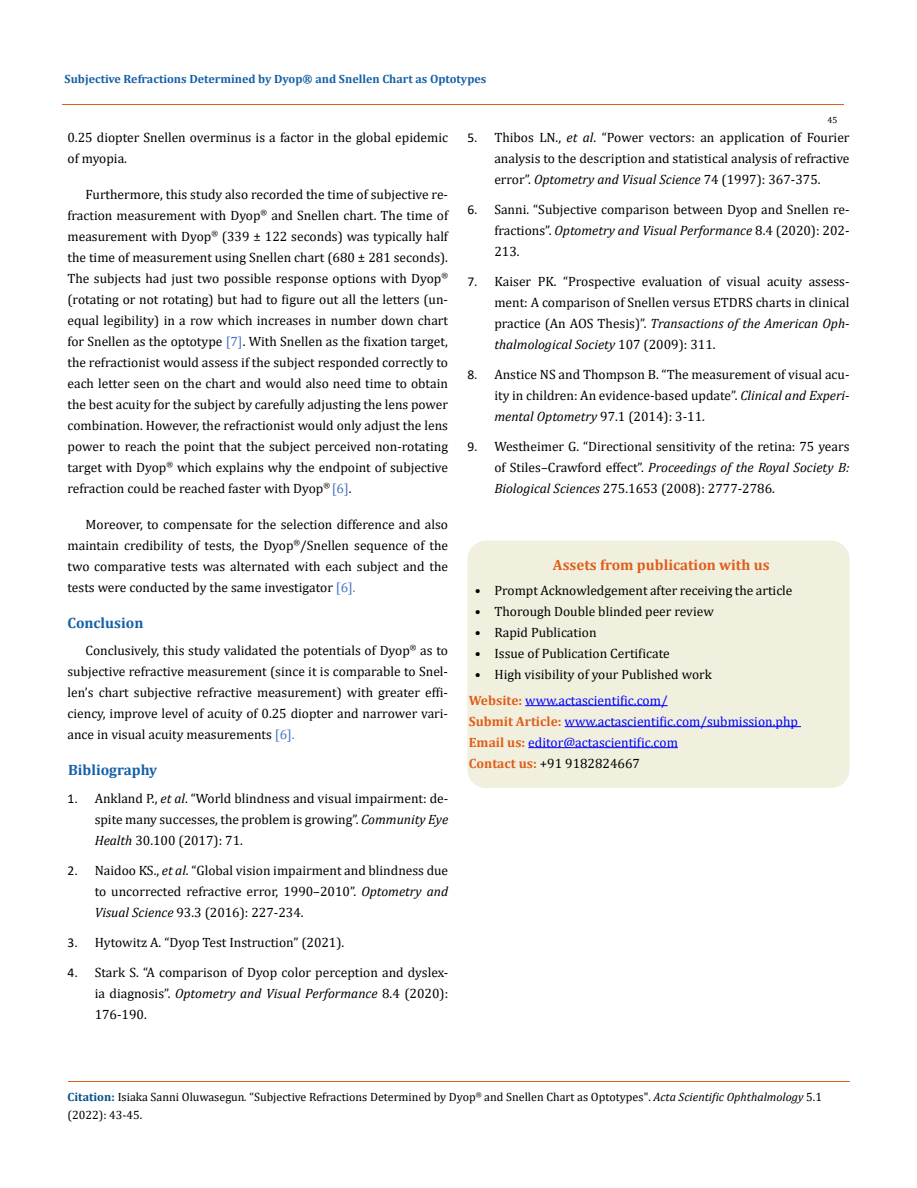
<style>
.page{position:relative;width:917px;height:1188px;background:#fff}
.page>*{position:absolute;margin:0;border:0;box-sizing:border-box;transform-origin:0 0}
.t1{font:700 15px "Cambria";color:#e05d1a}
.t2{font:700 15px "Cambria";color:#1560a6}
.t3{font:13.5px/21px "Cambria";color:#000;text-align:justify}
.t4{font:13.5px/21px "Cambria";color:#00f}
.t5{font:12px/18px "Cambria";color:#000}
.t6{font:700 12px "Cambria";color:#1560a6}
.t7{font:9px "Cambria";color:#000}
.s1{color:#4472c4}
.s2{font-family:"Calibri"}
.s3{font-style:italic}
.s4{font-weight:700;color:#e05d1a}
.s5{color:#000}
.s6{font-weight:700;color:#035089}
</style>
<div class="page">
<hr style="left:62px;top:104px;width:781px;height:1px;background:#e05d1a">
<hr style="left:68px;top:1082px;width:781px;height:1px;background:#e05d1a">
<div style="left:468px;top:541px;width:380px;height:246px;background:#f1f0de;border-radius:18px"></div>
<div style="left:467px;top:541px;width:382px;height:247px;border:2px solid #f1f0de;border-radius:18px"></div>
<hr style="left:525px;top:705px;width:142px;height:1px;background:#00f">
<hr style="left:564px;top:726px;width:237px;height:1px;background:#00f">
<hr style="left:528px;top:747px;width:150px;height:1px;background:#00f">
<p class="t6" style="left:65px;top:70px;width:423px">Subjective Refractions Determined by Dyop® and Snellen Chart as Optotypes</p>
<p class="t7" style="left:827px;top:114px;width:11px">45</p>
<p class="t3" style="left:67px;top:127px;width:382px">0.25 diopter Snellen overminus is a factor in the global epidemic of myopia.</p>
<p class="t3" style="left:67px;top:184px;width:382px;text-indent:18px">Furthermore, this study also recorded the time of subjective re&shy;fraction measurement with Dyop<sup>®</sup> and Snellen chart. The time of measurement with Dyop<sup>®</sup> (339 ± 122 seconds) was typically half the time of measurement using Snellen chart (680 ± 281 seconds).<br>The subjects had just two possible response options with Dyop<sup>® </sup>(rotating or not rotating) but had to figure out all the letters (un&shy;equal legibility) in a row which increases in number down chart for Snellen as the optotype <span class="s1">[7]</span>. With Snellen as the fixation target, the refractionist would assess if the subject responded correctly to each letter seen on the chart and would also need time to obtain the best acuity for the subject by carefully adjusting the lens power combination. However, the refractionist would only adjust the lens power to reach the point that the subject perceived non-rotating target with Dyop<sup>®</sup> which explains why the endpoint of subjective refraction could be reached faster with Dyop<sup>®</sup> <span class="s1">[6]</span>.</p>
<p class="t3" style="left:67px;top:514px;width:382px;text-indent:18px">Moreover, to compensate for the selection difference and also maintain credibility of tests, the Dyop<sup>®</sup>/Snellen sequence of the two comparative tests was alternated with each subject and the tests were conducted by the same investigator <span class="s1">[6].</span></p>
<p class="t2" style="left:67px;top:612px;width:77px">Conclusion</p>
<p class="t3" style="left:67px;top:640px;width:382px;text-indent:18px">Conclusively, this study validated the potentials of Dyop<sup>®</sup> as to subjective refractive measurement (since it is comparable to Snel&shy;len’s chart subjective refractive measurement) with greater effi&shy;ciency, improve level of acuity of 0.25 diopter and narrower vari&shy;ance in visual acuity measurements <span class="s1">[6].</span></p>
<p class="t2" style="left:68px;top:760px;width:91px">Bibliography</p>
<p class="t3" style="left:95px;top:788px;width:355px;text-indent:-27px"><span class="s2">1.</span> Ankland P., <span class="s3">et al</span>. “World blindness and visual impairment: de&shy;spite many successes, the problem is growing”. <span class="s3">Community Eye Health</span> 30.100 (2017): 71.</p>
<p class="t3" style="left:95px;top:860px;width:355px;text-indent:-27px"><span class="s2">2.</span> Naidoo KS., <span class="s3">et al</span>. “Global vision impairment and blindness due to uncorrected refractive error, 1990–2010”. <span class="s3">Optometry and Visual Science</span> 93.3 (2016): 227-234.</p>
<p class="t3" style="left:68px;top:932px;width:278px"><span class="s2">3.</span> Hytowitz A. “Dyop Test Instruction” (2021).</p>
<p class="t3" style="left:95px;top:962px;width:355px;text-indent:-27px"><span class="s2">4.</span> Stark S. “A comparison of Dyop color perception and dyslex&shy;ia diagnosis”. <span class="s3">Optometry and Visual Performance</span> 8.4 (2020):<br>176-190.</p>
<p class="t3" style="left:494px;top:127px;width:357px;text-indent:-27px"><span class="s2">5.</span> Thibos LN., <span class="s3">et al</span>. “Power vectors: an application of Fourier analysis to the description and statistical analysis of refractive error”. <span class="s3">Optometry and Visual Science</span> 74 (1997): 367-375.</p>
<p class="t3" style="left:494px;top:199px;width:357px;text-indent:-27px"><span class="s2">6.</span> Sanni. “Subjective comparison between Dyop and Snellen re&shy;fractions”. <span class="s3">Optometry and Visual Performance</span> 8.4 (2020): 202- 213.</p>
<p class="t3" style="left:494px;top:271px;width:357px;text-indent:-27px"><span class="s2">7.</span> Kaiser PK. “Prospective evaluation of visual acuity assess&shy;ment: A comparison of Snellen versus ETDRS charts in clinical practice (An AOS Thesis)”. <span class="s3">Transactions of the American Oph&shy;thalmological Society</span> 107 (2009): 311.</p>
<p class="t3" style="left:494px;top:364px;width:357px;text-indent:-27px"><span class="s2">8.</span> Anstice NS and Thompson B. “The measurement of visual acu&shy;ity in children: An evidence-based update”. <span class="s3">Clinical and Experi&shy;mental Optometry</span> 97.1 (2014): 3-11.</p>
<p class="t3" style="left:494px;top:436px;width:357px;text-indent:-27px"><span class="s2">9.</span> Westheimer G. “Directional sensitivity of the retina: 75 years of Stiles–Crawford effect”. <span class="s3">Proceedings of the Royal Society B:<br>Biological Sciences</span> 275.1653 (2008): 2777-2786.</p>
<p class="t1" style="left:553px;top:554px;width:218px">Assets from publication with us</p>
<p class="t3" style="left:475px;top:580px;width:319px">• Prompt Acknowledgement after receiving the article</p>
<p class="t3" style="left:475px;top:601px;width:240px">• Thorough Double blinded peer review</p>
<p class="t3" style="left:475px;top:622px;width:123px">• Rapid Publication</p>
<p class="t3" style="left:475px;top:643px;width:196px">• Issue of Publication Certificate</p>
<p class="t3" style="left:475px;top:664px;width:238px">• High visibility of your Published work</p>
<p class="t4" style="left:469px;top:690px;width:330px"><span class="s4">Website:</span> www.actascientific.com/<br><span class="s4">Submit Article:</span> www.actascientific.com/submission.php <span class="s4">Email us:</span> editor@actascientific.com<br><span class="s4">Contact us:</span> <span class="s5">+91 9182824667</span></p>
<p class="t5" style="left:68px;top:1088px;width:755px"><span class="s6">Citation:</span> Isiaka Sanni Oluwasegun<span class="s3">.</span> “Subjective Refractions Determined by Dyop<sup>®</sup> and Snellen Chart as Optotypes". <span class="s3">Acta Scientific Ophthalmology</span> 5.1 (2022): 43-45.</p>
</div>
